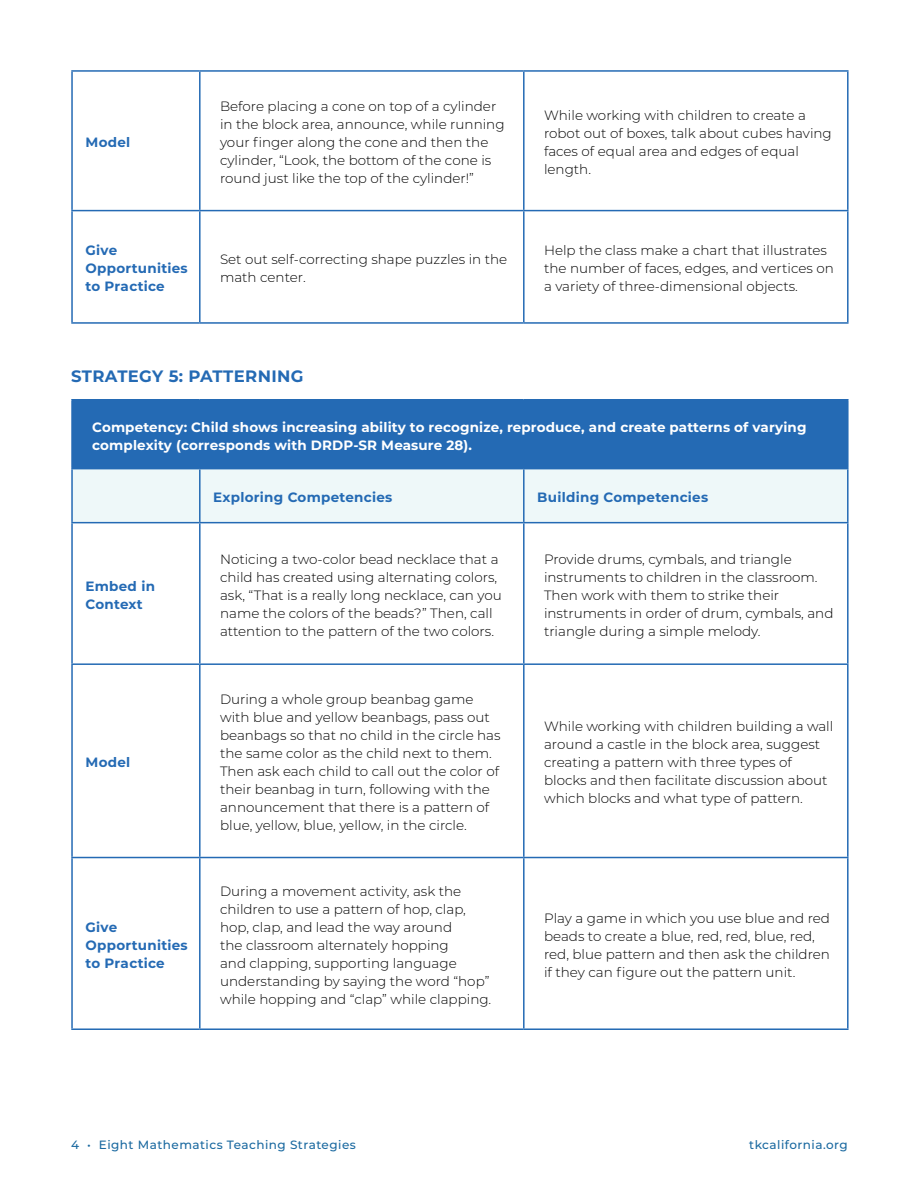
<style>
.page{position:relative;width:918px;height:1188px;background:#fff}
.page>*{position:absolute;margin:0;border:0;box-sizing:border-box;transform-origin:0 0}
.Strategy_header{font:700 16.5px "Montserrat";letter-spacing:.02em;color:#246ab4}
.chart_body{font:300 13.5px/18px "Montserrat";color:#000}
.chart_header{font:700 13.5px/18px "Montserrat";letter-spacing:.01em;color:#fff}
.chart_header-2{font:700 13.5px/18px "Montserrat";letter-spacing:.02em;color:#246ab4}
.t1{font:500 12px "Montserrat";letter-spacing:.04em;color:#1a69a0}
</style>
<div class="page">
<hr style="left:71px;top:211px;width:2px;height:111px;background:#246ab4">
<hr style="left:523px;top:211px;width:2px;height:111px;background:#246ab4">
<hr style="left:71px;top:322px;width:129px;height:2px;background:#246ab4">
<hr style="left:200px;top:322px;width:324px;height:2px;background:#246ab4">
<hr style="left:524px;top:322px;width:325px;height:2px;background:#246ab4">
<hr style="left:199px;top:72px;width:2px;height:138px;background:#246ab4">
<hr style="left:847px;top:72px;width:2px;height:138px;background:#246ab4">
<hr style="left:199px;top:211px;width:2px;height:111px;background:#246ab4">
<hr style="left:847px;top:211px;width:2px;height:111px;background:#246ab4">
<hr style="left:71px;top:70px;width:129px;height:2px;background:#246ab4">
<hr style="left:71px;top:72px;width:2px;height:138px;background:#246ab4">
<hr style="left:200px;top:70px;width:324px;height:2px;background:#246ab4">
<hr style="left:524px;top:70px;width:325px;height:2px;background:#246ab4">
<hr style="left:523px;top:72px;width:2px;height:138px;background:#246ab4">
<hr style="left:71px;top:210px;width:129px;height:1px;background:#246ab4">
<hr style="left:200px;top:210px;width:324px;height:1px;background:#246ab4">
<hr style="left:524px;top:210px;width:325px;height:1px;background:#246ab4">
<div style="left:72px;top:400px;width:776px;height:69px;background:#246ab4"></div>
<div style="left:73px;top:469px;width:774px;height:53px;background:#eef8f9"></div>
<hr style="left:71px;top:399px;width:129px;height:1px;background:#246ab4">
<hr style="left:71px;top:401px;width:2px;height:67px;background:#246ab4">
<hr style="left:200px;top:399px;width:324px;height:1px;background:#246ab4">
<hr style="left:524px;top:399px;width:325px;height:1px;background:#246ab4">
<hr style="left:847px;top:401px;width:2px;height:67px;background:#246ab4">
<hr style="left:71px;top:858px;width:2px;height:170px;background:#246ab4">
<hr style="left:523px;top:858px;width:2px;height:170px;background:#246ab4">
<hr style="left:71px;top:1028px;width:129px;height:2px;background:#246ab4">
<hr style="left:200px;top:1028px;width:324px;height:2px;background:#246ab4">
<hr style="left:524px;top:1028px;width:325px;height:2px;background:#246ab4">
<hr style="left:199px;top:469px;width:2px;height:53px;background:#246ab4">
<hr style="left:199px;top:523px;width:2px;height:140px;background:#246ab4">
<hr style="left:847px;top:523px;width:2px;height:140px;background:#246ab4">
<hr style="left:199px;top:665px;width:2px;height:192px;background:#246ab4">
<hr style="left:847px;top:665px;width:2px;height:192px;background:#246ab4">
<hr style="left:199px;top:858px;width:2px;height:170px;background:#246ab4">
<hr style="left:847px;top:858px;width:2px;height:170px;background:#246ab4">
<hr style="left:523px;top:469px;width:2px;height:53px;background:#246ab4">
<hr style="left:71px;top:468px;width:129px;height:1px;background:#246ab4">
<hr style="left:71px;top:469px;width:2px;height:53px;background:#246ab4">
<hr style="left:524px;top:468px;width:325px;height:1px;background:#246ab4">
<hr style="left:847px;top:469px;width:2px;height:53px;background:#246ab4">
<hr style="left:71px;top:522px;width:129px;height:1px;background:#246ab4">
<hr style="left:71px;top:523px;width:2px;height:140px;background:#246ab4">
<hr style="left:200px;top:522px;width:324px;height:1px;background:#246ab4">
<hr style="left:524px;top:522px;width:325px;height:1px;background:#246ab4">
<hr style="left:523px;top:523px;width:2px;height:140px;background:#246ab4">
<hr style="left:71px;top:663px;width:129px;height:2px;background:#246ab4">
<hr style="left:71px;top:665px;width:2px;height:192px;background:#246ab4">
<hr style="left:200px;top:663px;width:324px;height:2px;background:#246ab4">
<hr style="left:524px;top:663px;width:325px;height:2px;background:#246ab4">
<hr style="left:523px;top:665px;width:2px;height:192px;background:#246ab4">
<hr style="left:71px;top:857px;width:129px;height:1px;background:#246ab4">
<hr style="left:200px;top:857px;width:324px;height:1px;background:#246ab4">
<hr style="left:524px;top:857px;width:325px;height:1px;background:#246ab4">
<p class="chart_header-2" style="left:86px;top:133px;width:46px">Model</p>
<p class="chart_body" style="left:220px;top:97px;width:286px">Before placing a cone on top of a cylinder in the block area, announce, while running your finger along the cone and then the cylinder, “Look, the bottom of the cone is round just like the top of the cylinder!”</p>
<p class="chart_body" style="left:544px;top:106px;width:289px">While working with children to create a robot out of boxes, talk about cubes having faces of equal area and edges of equal length.</p>
<p class="chart_header-2" style="left:86px;top:241px;width:104px">Give<br>Opportunities to Practice</p>
<p class="chart_body" style="left:220px;top:250px;width:289px">Set out self-correcting shape puzzles in the math center.</p>
<p class="chart_body" style="left:544px;top:241px;width:291px">Help the class make a chart that illustrates the number of faces, edges, and vertices on a variety of three-dimensional objects.</p>
<p class="Strategy_header" style="left:71px;top:364px;width:234px">STRATEGY 5: PATTERNING</p>
<p class="chart_header" style="left:92px;top:417px;width:716px">Competency: Child shows increasing ability to recognize, reproduce, and create patterns of varying complexity (corresponds with DRDP-SR Measure 28).</p>
<p class="chart_header-2" style="left:213px;top:488px;width:181px">Exploring Competencies</p>
<p class="chart_header-2" style="left:537px;top:488px;width:172px">Building Competencies</p>
<p class="chart_header-2" style="left:86px;top:576px;width:71px">Embed in<br>Context</p>
<p class="chart_header-2" style="left:86px;top:753px;width:46px">Model</p>
<p class="chart_header-2" style="left:86px;top:917px;width:104px">Give<br>Opportunities to Practice</p>
<p class="chart_body" style="left:220px;top:550px;width:283px">Noticing a two-color bead necklace that a child has created using alternating colors, ask, “That is a really long necklace, can you name the colors of the beads?” Then, call attention to the pattern of the two colors.</p>
<p class="chart_body" style="left:544px;top:550px;width:291px">Provide drums, cymbals, and triangle instruments to children in the classroom.<br>Then work with them to strike their instruments in order of drum, cymbals, and triangle during a simple melody.</p>
<p class="chart_body" style="left:220px;top:690px;width:282px">During a whole group beanbag game with blue and yellow beanbags, pass out beanbags so that no child in the circle has the same color as the child next to them.<br>Then ask each child to call out the color of their beanbag in turn, following with the announcement that there is a pattern of blue, yellow, blue, yellow, in the circle.</p>
<p class="chart_body" style="left:220px;top:882px;width:273px">During a movement activity, ask the children to use a pattern of hop, clap, hop, clap, and lead the way around<br>the classroom alternately hopping<br>and clapping, supporting language understanding by saying the word “hop” while hopping and “clap” while clapping.</p>
<p class="chart_body" style="left:544px;top:717px;width:291px">While working with children building a wall around a castle in the block area, suggest creating a pattern with three types of blocks and then facilitate discussion about which blocks and what type of pattern.</p>
<p class="chart_body" style="left:544px;top:909px;width:287px">Play a game in which you use blue and red beads to create a blue, red, red, blue, red, red, blue pattern and then ask the children if they can figure out the pattern unit.</p>
<p class="t1" style="left:71px;top:1136px;width:286px">4 • Eight Mathematics Teaching Strategies</p>
<p class="t1" style="left:749px;top:1136px;width:100px">tkcalifornia.org</p>
</div>
